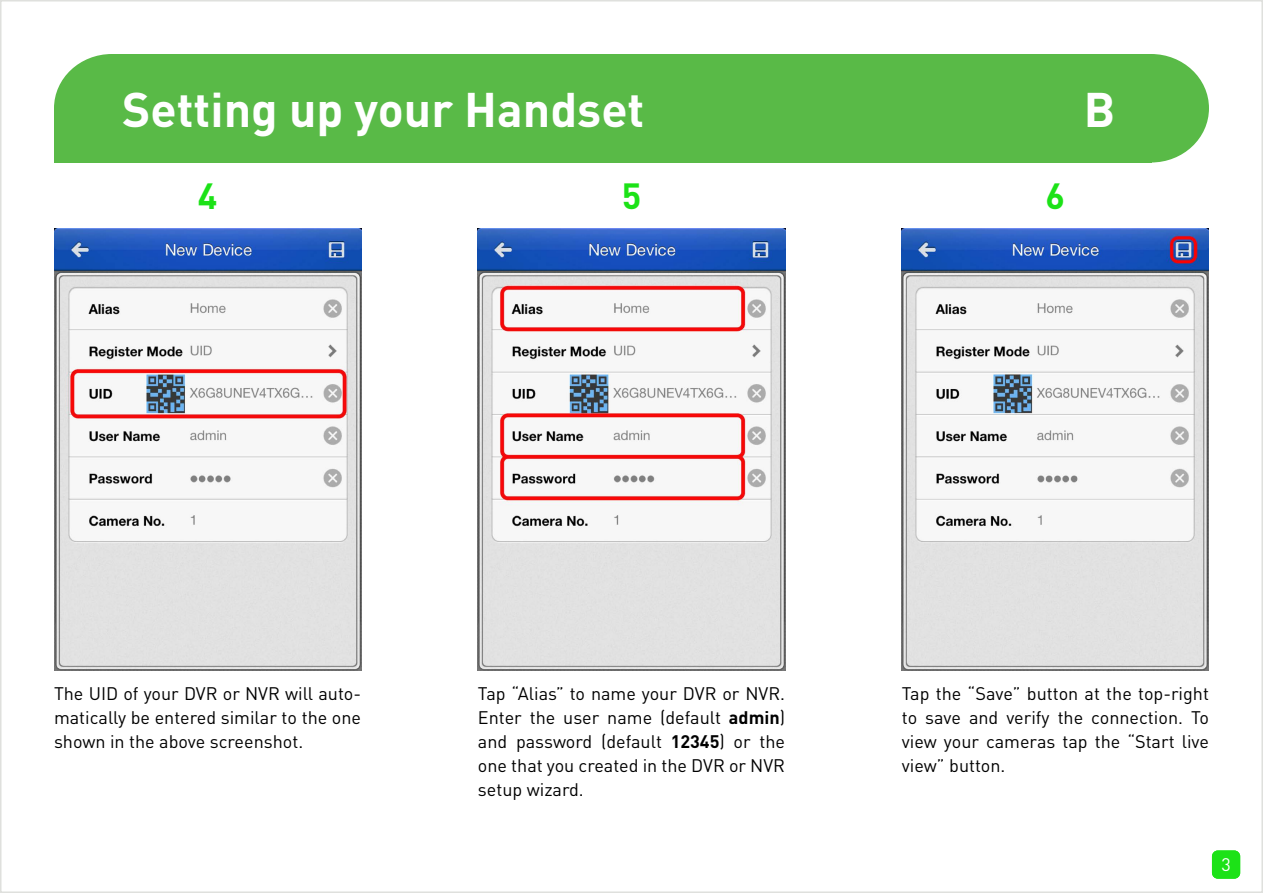
<style>
.page{position:relative;width:1263px;height:893px;background:#fff}
.page>*{position:absolute;margin:0;border:0;box-sizing:border-box;transform-origin:0 0}
.t1{font:700 48px "DIN Pro";color:#fff}
.t2{font:700 36px "DIN Pro";color:#1ce217}
.t3{font:18px/24px "DIN Pro";color:#000;text-align:justify}
.t4{font:18px "DIN Pro";color:#fff}
.s1{font-weight:700}
</style>
<div class="page">
<div style="left:0;top:0;width:1263px;height:893px;background:#fff;border:2px solid #dfe0dd"></div>
<div style="left:1093px;top:54px;width:116px;height:109px;background:#59ba47;border-radius:50%"></div>
<div style="left:672px;top:54px;width:479px;height:109px;background:#59ba47"></div>
<div style="left:54px;top:54px;width:116px;height:109px;background:#59ba47;border-radius:50%"></div>
<div style="left:111px;top:54px;width:561px;height:109px;background:#59ba47"></div>
<div style="left:54px;top:108px;width:58px;height:55px;background:#59ba47"></div>
<img style="left:54px;top:229px;width:307px;height:441px">
<img style="left:478px;top:229px;width:307px;height:441px">
<img style="left:902px;top:229px;width:307px;height:441px">
<div style="left:1212px;top:850px;width:28px;height:29px;background:#1ce217;border-radius:6px"></div>
<h1 class="t1" style="left:122px;top:69px;width:524px">Setting up your Handset</h1>
<h1 class="t1" style="left:1084px;top:69px;width:33px">B</h1>
<h2 class="t2" style="left:198px;top:166px;width:21px">4</h2>
<h2 class="t2" style="left:622px;top:166px;width:21px">5</h2>
<h2 class="t2" style="left:1045px;top:166px;width:21px">6</h2>
<p class="t3" style="left:54px;top:680px;width:309px">The UID of your DVR or NVR will auto&shy;matically be entered similar to the one shown in the above screenshot.</p>
<p class="t3" style="left:478px;top:680px;width:309px">Tap “Alias” to name your DVR or NVR.<br>Enter the user name (default <span class="s1">admin</span>) and password (default <span class="s1">12345</span>) or the one that you created in the DVR or NVR setup wizard.</p>
<p class="t3" style="left:902px;top:680px;width:309px">Tap the “Save” button at the top-right to save and verify the connection. To view your cameras tap the “Start live view” button.</p>
<p class="t4" style="left:1221px;top:850px;width:11px">3</p>
<p class="t4" style="left:1221px;top:850px;width:11px">7</p>
</div>
